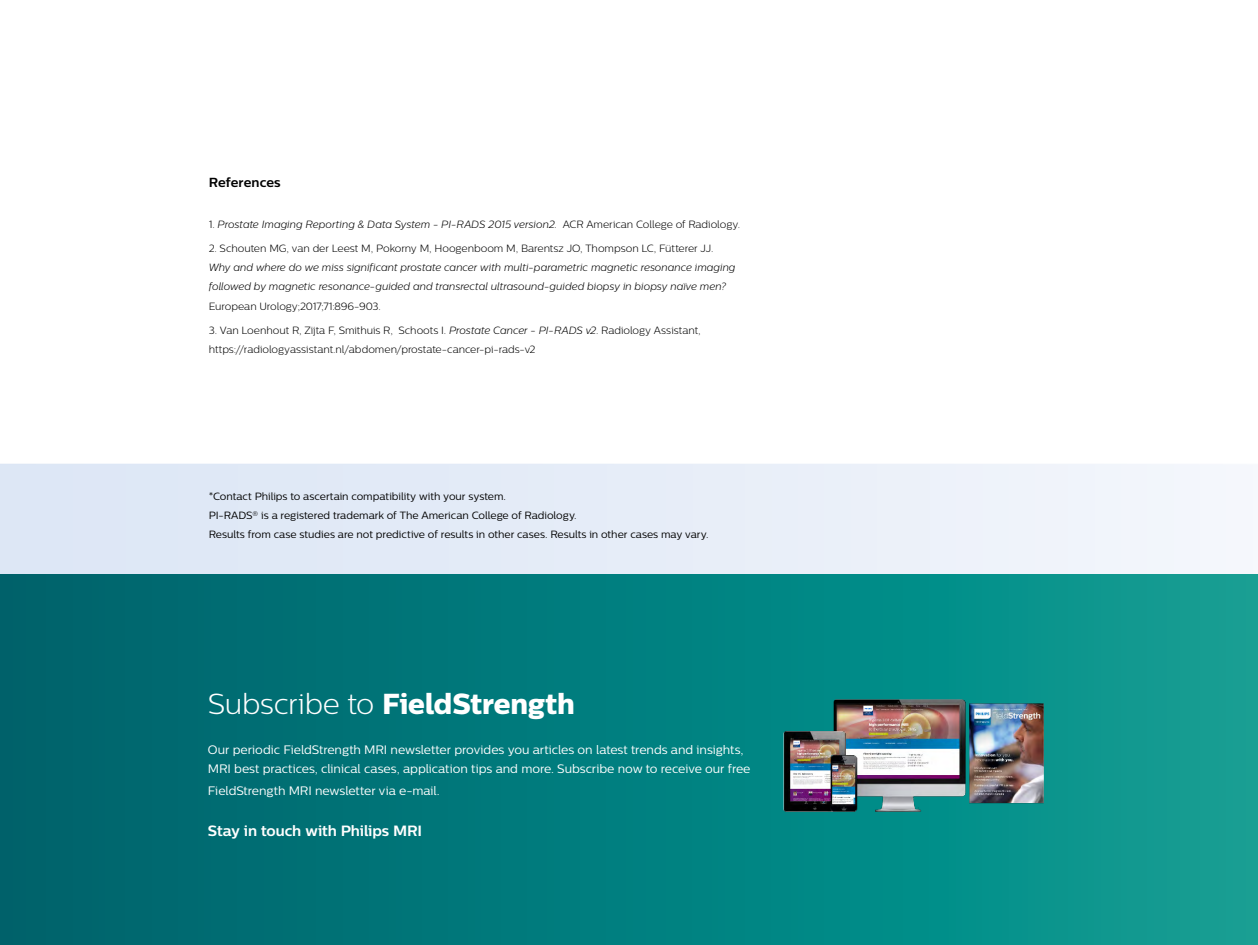
<style>
.page{position:relative;width:1258px;height:945px;background:#fff}
.page>*{position:absolute;margin:0;border:0;box-sizing:border-box;transform-origin:0 0}
.t1{font:28.88px "Centrale Sans X Bold";letter-spacing:-.01em;color:#fff}
.t2{font:700 14.88px "Centrale Sans";letter-spacing:-.01em;color:#fff}
.t3{font:700 13.12px "Centrale Sans";color:#000}
.t4{font:12.25px/19.2px "Centrale Sans";letter-spacing:-.005em;color:#fff}
.t5{font:italic 300 10.5px/19.2px "Centrale Sans";letter-spacing:-.005em;color:#000}
.t6{font:300 10.5px/19.2px "Centrale Sans";letter-spacing:-.005em;color:#000}
.t7{font:10.5px/19.2px "Centrale Sans";letter-spacing:-.005em;color:#000}
.s1{font-style:normal}
.s2{font-style:italic}
.s3{font-family:"Centrale Sans";font-weight:300}
</style>
<div class="page">
<svg style="left:0;top:464px;width:1226px;height:110px"></svg>
<div style="left:0;top:574px;width:1257px;height:371px;background:linear-gradient(to right,#00616a,#0c9f94)"></div>
<img style="left:780px;top:686px;width:269px;height:154px">
<p class="t3" style="left:209px;top:174px;width:73px">References</p>
<p class="t5" style="left:209px;top:214px;width:533px"><span class="s1">1.</span> Prostate Imaging Reporting &amp; Data System - PI-RADS 2015 version2. <span class="s1">ACR American College of Radiology.</span></p>
<p class="t6" style="left:209px;top:239px;width:506px">2. Schouten MG, van der Leest M, Pokorny M, Hoogenboom M, Barentsz JO, Thompson LC, Fütterer JJ.</p>
<p class="t5" style="left:209px;top:258px;width:528px">Why and where do we miss significant prostate cancer with multi-parametric magnetic resonance imaging followed by magnetic resonance-guided and transrectal ultrasound-guided biopsy in biopsy naïve men?</p>
<p class="t6" style="left:209px;top:296px;width:174px">European Urology;2017;71:896-903.</p>
<p class="t6" style="left:209px;top:320px;width:493px">3. Van Loenhout R, Zijta F, Smithuis R, Schoots I. <span class="s2">Prostate Cancer - PI-RADS v2</span>. Radiology Assistant, https://radiologyassistant.nl/abdomen/prostate-cancer-pi-rads-v2</p>
<p class="t7" style="left:209px;top:486px;width:501px">*Contact Philips to ascertain compatibility with your system.<br>PI-RADS® is a registered trademark of The American College of Radiology.<br>Results from case studies are not predictive of results in other cases. Results in other cases may vary.</p>
<h1 class="t1" style="left:208px;top:686px;width:368px"><span class="s3">Subscribe to</span> FieldStrength</h1>
<p class="t4" style="left:208px;top:740px;width:544px">Our periodic FieldStrength MRI newsletter provides you articles on latest trends and insights,<br>MRI best practices, clinical cases, application tips and more. Subscribe now to receive our free</p>
<p class="t4" style="left:208px;top:781px;width:233px">FieldStrength MRI newsletter via e-mail.</p>
<h2 class="t2" style="left:208px;top:822px;width:216px">Stay in touch with Philips MRI</h2>
</div>
